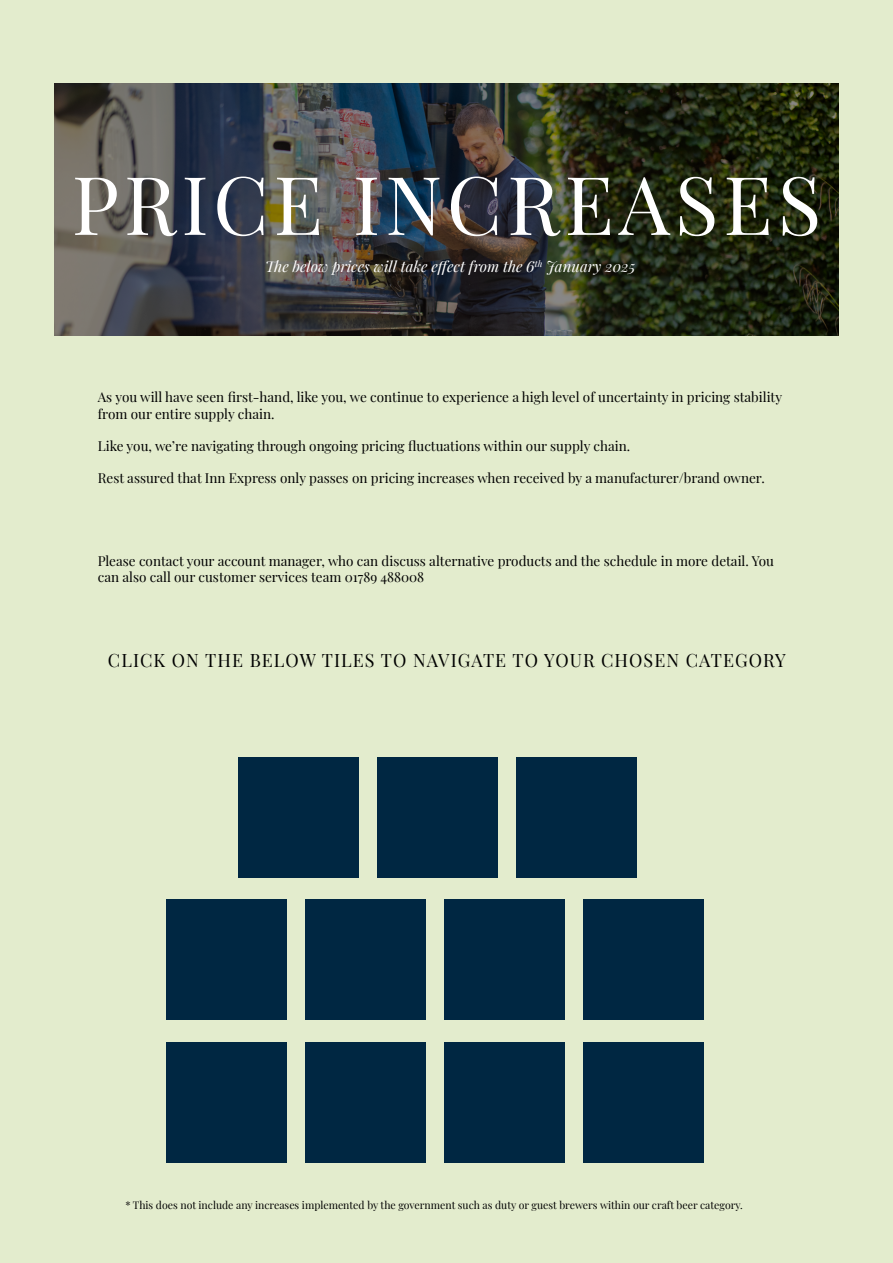
<style>
.page{position:relative;width:893px;height:1263px;background:#e3eccd}
.page>*{position:absolute;margin:0;border:0;box-sizing:border-box;transform-origin:0 0}
.t1{font:81px "Playfair Display";letter-spacing:.06em;color:#fff}
.t2{font:18px "Playfair Display";letter-spacing:.06em;color:#000}
.t3{font:italic 15px "Playfair Display";color:#fff}
.t4{font:13.5px/16.2px "Playfair Display";color:#000}
.t5{font:10.5px "Playfair Display";color:#000}
</style>
<div class="page">
<img style="left:54px;top:83px;width:785px;height:253px">
<div style="left:238px;top:757px;width:121px;height:120px;background:#002742"></div>
<div style="left:166px;top:899px;width:121px;height:121px;background:#002742"></div>
<div style="left:166px;top:1042px;width:121px;height:120px;background:#002742"></div>
<div style="left:377px;top:757px;width:121px;height:120px;background:#002742"></div>
<div style="left:305px;top:899px;width:121px;height:121px;background:#002742"></div>
<div style="left:305px;top:1042px;width:121px;height:120px;background:#002742"></div>
<div style="left:516px;top:757px;width:121px;height:120px;background:#002742"></div>
<div style="left:444px;top:899px;width:121px;height:121px;background:#002742"></div>
<div style="left:444px;top:1042px;width:121px;height:120px;background:#002742"></div>
<div style="left:583px;top:899px;width:120px;height:121px;background:#002742"></div>
<div style="left:583px;top:1042px;width:120px;height:120px;background:#002742"></div>
<h1 class="t1" style="left:72px;top:112px;width:751px">PRICE INCREASES</h1>
<h1 class="t1" style="left:72px;top:141px;width:751px">PRICE INCREASES</h1>
<p class="t3" style="left:265px;top:255px;width:372px">The below prices will take effect from the 6<sup>th</sup> January 2025</p>
<p class="t4" style="left:98px;top:388px;width:686px">As you will have seen first-hand, like you, we continue to experience a high level of uncertainty in pricing stability from our entire supply chain.</p>
<p class="t4" style="left:98px;top:437px;width:534px">Like you, we’re navigating through ongoing pricing fluctuations within our supply chain.</p>
<p class="t4" style="left:98px;top:469px;width:668px">Rest assured that Inn Express only passes on pricing increases when received by a manufacturer/brand owner.</p>
<p class="t4" style="left:98px;top:552px;width:678px">Please contact your account manager, who can discuss alternative products and the schedule in more detail. You can also call our customer services team 01789 488008</p>
<h2 class="t2" style="left:108px;top:646px;width:679px">CLICK ON THE BELOW TILES TO NAVIGATE TO YOUR CHOSEN CATEGORY</h2>
<p class="t5" style="left:125px;top:1197px;width:619px">* This does not include any increases implemented by the government such as duty or guest brewers within our craft beer category.</p>
</div>
